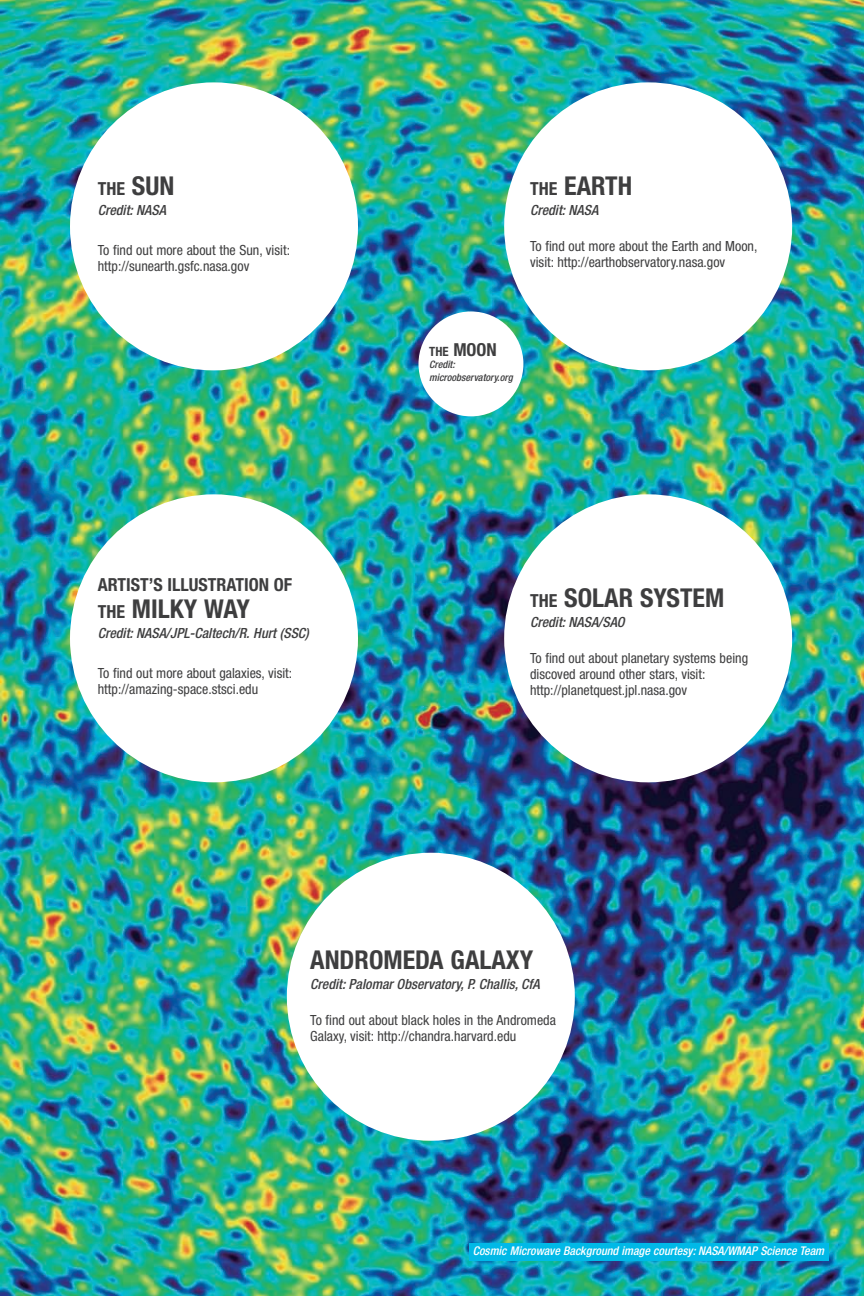
<style>
.page{position:relative;width:864px;height:1296px;background:#fff}
.page>*{position:absolute;margin:0;border:0;box-sizing:border-box;transform-origin:0 0}
.t1{font:700 condensed 26px "Helvetica Neue";color:#3e3e3f}
.t2{font:700 condensed 18px "Helvetica Neue";color:#3e3e3f}
.t3{font:condensed 14px/16px "Helvetica Neue";color:#3e3e3f}
.t4{font:italic 500 condensed 14px "Helvetica Neue";color:#3e3e3f}
.t5{font:italic 500 condensed 12px "Helvetica Neue";color:#fff}
.t6{font:italic 500 condensed 10.2px/12.8px "Helvetica Neue";color:#3e3e3f}
.s1{font-size:26px}
.s2{font-size:18px}
.s3{font-size:12.8px}
</style>
<div class="page">
<img style="left:0;top:0;width:864px;height:1296px">
<div style="left:470px;top:1243px;width:359px;height:18px;background:#00b9e7"></div>
<div style="left:70px;top:82px;width:288px;height:288px;background:#fff;border-radius:50%"></div>
<div style="left:504px;top:82px;width:288px;height:288px;background:#fff;border-radius:50%"></div>
<div style="left:70px;top:494px;width:288px;height:288px;background:#fff;border-radius:50%"></div>
<div style="left:504px;top:494px;width:288px;height:288px;background:#fff;border-radius:50%"></div>
<div style="left:287px;top:853px;width:288px;height:288px;background:#fff;border-radius:50%"></div>
<div style="left:418px;top:311px;width:105px;height:105px;background:#fff;border-radius:50%"></div>
<p class="t2" style="left:98px;top:182px;width:78px">THE <span class="s1">SUN</span></p>
<p class="t4" style="left:98px;top:205px;width:70px">Credit: NASA</p>
<p class="t3" style="left:98px;top:243px;width:194px">To find out more about the Sun, visit: http://sunearth.gsfc.nasa.gov</p>
<p class="t2" style="left:98px;top:578px;width:196px">ARTIST’S ILLUSTRATION OF</p>
<h1 class="t1" style="left:98px;top:600px;width:154px"><span class="s2">THE</span> MILKY WAY</h1>
<p class="t4" style="left:98px;top:628px;width:213px">Credit: NASA/JPL-Caltech/R. Hurt (SSC)</p>
<p class="t3" style="left:98px;top:667px;width:196px">To find out more about galaxies, visit: http://amazing-space.stsci.edu</p>
<h1 class="t1" style="left:530px;top:176px;width:104px"><span class="s2">THE</span> EARTH</h1>
<p class="t4" style="left:530px;top:205px;width:70px">Credit: NASA</p>
<p class="t3" style="left:530px;top:239px;width:229px">To find out more about the Earth and Moon, visit: http://earthobservatory.nasa.gov</p>
<p class="t2" style="left:429px;top:343px;width:69px"><span class="s3">THE</span> MOON</p>
<p class="t6" style="left:429px;top:359px;width:85px">Credit: microobservatory.org</p>
<h1 class="t1" style="left:530px;top:588px;width:196px"><span class="s2">THE</span> SOLAR SYSTEM</h1>
<p class="t4" style="left:530px;top:617px;width:96px">Credit: NASA/SAO</p>
<p class="t3" style="left:530px;top:651px;width:220px">To find out about planetary systems being discoved around other stars, visit: http://planetquest.jpl.nasa.gov</p>
<h1 class="t1" style="left:310px;top:951px;width:225px">ANDROMEDA GALAXY</h1>
<p class="t4" style="left:310px;top:979px;width:231px">Credit: Palomar Observatory, P. Challis, CfA</p>
<p class="t3" style="left:310px;top:1014px;width:247px">To find out about black holes in the Andromeda<br>Galaxy, visit: http://chandra.harvard.edu</p>
<p class="t5" style="left:473px;top:1247px;width:353px">Cosmic Microwave Background image courtesy: NASA/WMAP Science Team</p>
</div>
